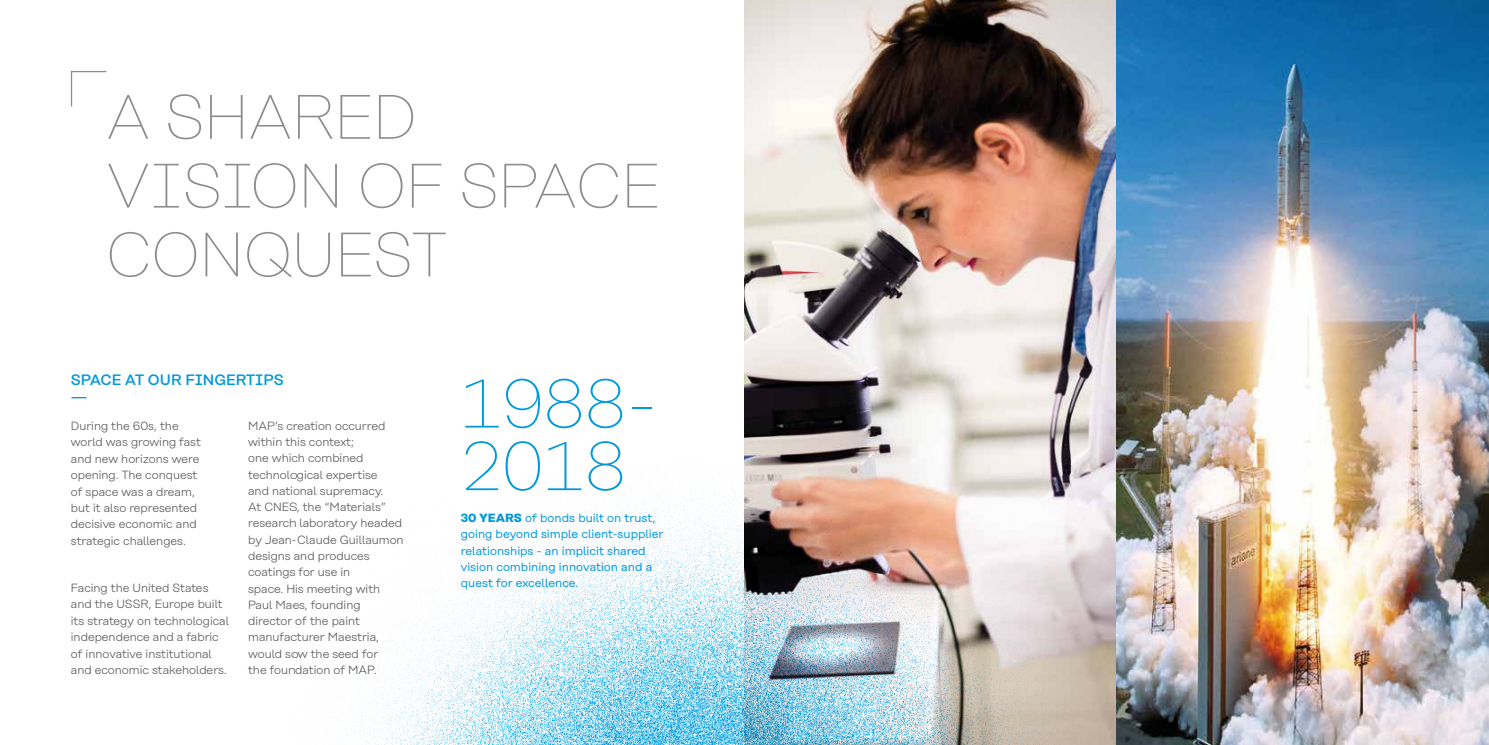
<style>
.page{position:relative;width:1489px;height:745px;background:#fff}
.page>*{position:absolute;margin:0;border:0;box-sizing:border-box;transform-origin:0 0}
.t1{font:100 68.75px/62.5px "Rational";color:#0099dc}
.t2{font:100 62.5px/68.8px "Rational";color:#8c8d8a}
.t3{font:500 15px/18.8px "Rational";color:#0099dc}
.t4{font:300 11.88px/16.2px "Rational";color:#58585a}
.t5{font:11.88px/16.2px "Rational";color:#0099dc}
.s1{font-weight:700}
</style>
<div class="page">
<img style="left:744px;top:0;width:744px;height:744px">
<img style="left:337px;top:462px;width:857px;height:282px">
<svg style="left:70px;top:71px;width:37px;height:36px"></svg>
<h2 class="t2" style="left:106px;top:83px;width:555px">A SHARED<br>VISION OF SPACE<br>CONQUEST</h2>
<p class="t3" style="left:71px;top:369px;width:214px">SPACE AT OUR FINGERTIPS —</p>
<p class="t4" style="left:71px;top:417px;width:131px">During the 60s, the world was growing fast and new horizons were opening. The conquest of space was a dream, but it also represented decisive economic and strategic challenges.</p>
<p class="t4" style="left:71px;top:579px;width:160px">Facing the United States and the USSR, Europe built its strategy on technological independence and a fabric of innovative institutional and economic stakeholders.</p>
<p class="t4" style="left:248px;top:417px;width:157px">MAP’s creation occurred within this context;<br>one which combined technological expertise<br>and national supremacy.<br>At CNES, the “Materials” research laboratory headed by Jean-Claude Guillaumon designs and produces coatings for use in<br>space. His meeting with<br>Paul Maes, founding director of the paint manufacturer Maestria, would sow the seed for<br>the foundation of MAP.</p>
<h1 class="t1" style="left:461px;top:372px;width:199px">1988-<br>2018</h1>
<p class="t5" style="left:461px;top:509px;width:204px"><span class="s1">30 YEARS</span> of bonds built on trust, going beyond simple client-supplier relationships - an implicit shared vision combining innovation and a quest for excellence.</p>
</div>
